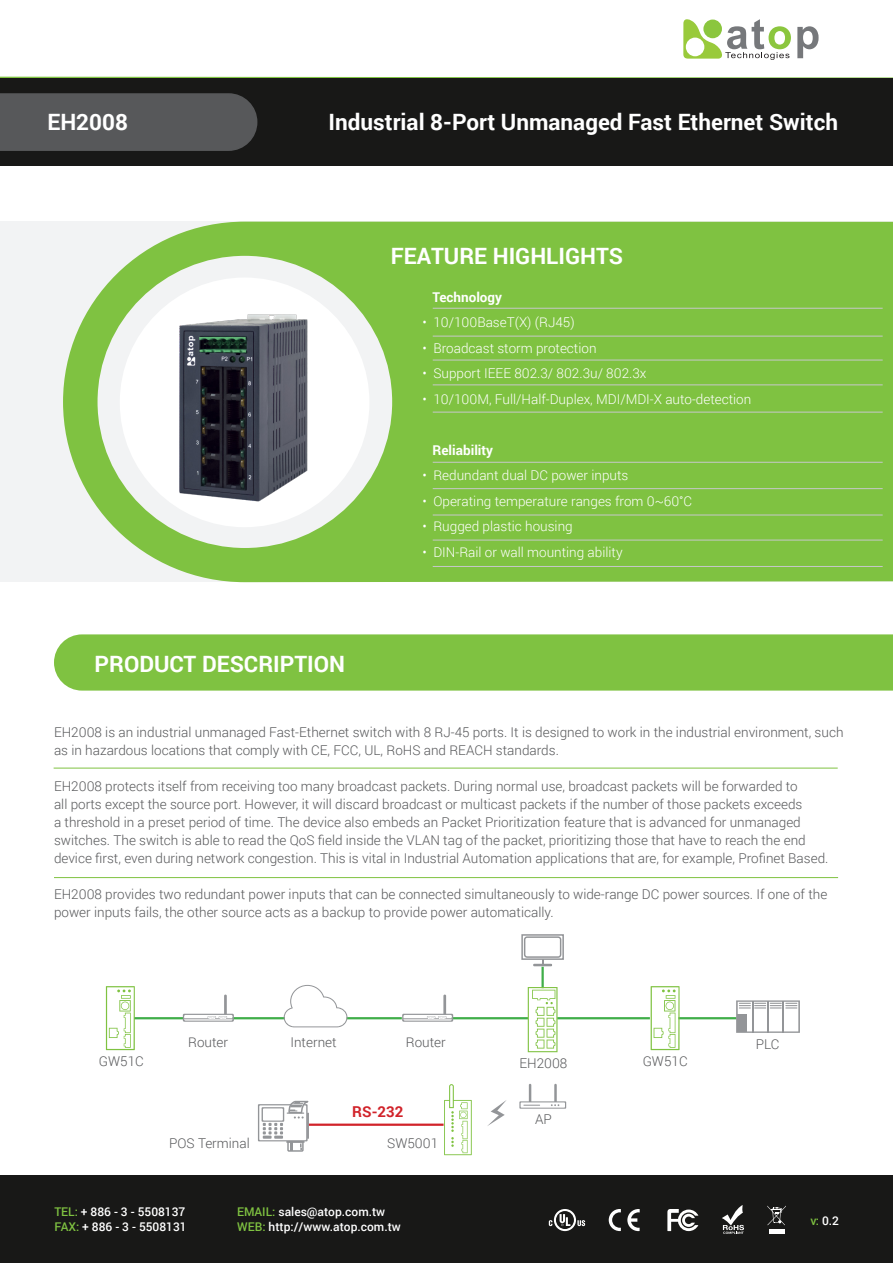
<style>
.page{position:relative;width:893px;height:1263px;background:#fff}
.page>*{position:absolute;margin:0;border:0;box-sizing:border-box;transform-origin:0 0}
.t1{font:700 22.5px "Roboto";color:#fff}
.t2{font:700 15px "Roboto";color:#d1232a}
.t3{font:300 13.5px/18px "Roboto";color:#57585a}
.t4{font:300 13.5px "Roboto";color:#fff}
.t5{font:700 13.5px "Roboto";color:#fff}
.t6{font:500 12px/15px "Roboto";color:#fff}
.s1{font-family:"Calibri";font-weight:400}
.s2{color:#7fc241}
</style>
<div class="page">
<svg style="left:0;top:76px;width:893px;height:3px"></svg>
<div style="left:0;top:1176px;width:893px;height:87px;background:#181817"></div>
<svg style="left:627px;top:1209px;width:13px;height:22px"></svg>
<svg style="left:609px;top:1209px;width:12px;height:22px"></svg>
<svg style="left:667px;top:1209px;width:31px;height:22px"></svg>
<svg style="left:722px;top:1205px;width:22px;height:29px"></svg>
<hr style="left:769px;top:1229px;width:15px;height:4px;background:#fff">
<svg style="left:767px;top:1205px;width:19px;height:20px"></svg>
<svg style="left:683px;top:19px;width:108px;height:41px"></svg>
<svg style="left:797px;top:26px;width:22px;height:32px"></svg>
<svg style="left:549px;top:1209px;width:36px;height:22px"></svg>
<div style="left:0;top:222px;width:893px;height:360px;background:#f2f3f4"></div>
<svg style="left:63px;top:222px;width:830px;height:360px;background:#88c54f"></svg>
<div style="left:0;top:79px;width:893px;height:87px;background:#181817"></div>
<hr style="left:54px;top:768px;width:784px;height:1px;background:#7fc241">
<hr style="left:54px;top:877px;width:784px;height:1px;background:#7fc241">
<div style="left:54px;top:634px;width:839px;height:57px;background:#7fc241"></div>
<hr style="left:433px;top:308px;width:450px;height:1px;background:#c7c8ca">
<hr style="left:433px;top:336px;width:450px;height:1px;background:#c7c8ca">
<hr style="left:433px;top:360px;width:450px;height:1px;background:#c7c8ca">
<hr style="left:433px;top:384px;width:450px;height:1px;background:#c7c8ca">
<hr style="left:433px;top:412px;width:450px;height:1px;background:#c7c8ca">
<hr style="left:433px;top:462px;width:450px;height:1px;background:#c7c8ca">
<hr style="left:433px;top:488px;width:450px;height:1px;background:#c7c8ca">
<hr style="left:433px;top:515px;width:450px;height:1px;background:#c7c8ca">
<hr style="left:433px;top:540px;width:450px;height:1px;background:#c7c8ca">
<hr style="left:433px;top:566px;width:450px;height:1px;background:#c7c8ca">
<div style="left:0;top:93px;width:258px;height:58px;background:#57585a"></div>
<svg style="left:519px;top:1084px;width:47px;height:25px"></svg>
<hr style="left:308px;top:1123px;width:136px;height:3px;background:#d1232a">
<hr style="left:541px;top:967px;width:3px;height:21px;background:#40ae49">
<hr style="left:678px;top:1017px;width:59px;height:2px;background:#40ae49">
<hr style="left:557px;top:1017px;width:93px;height:2px;background:#40ae49">
<hr style="left:452px;top:1017px;width:76px;height:2px;background:#40ae49">
<hr style="left:347px;top:1017px;width:55px;height:2px;background:#40ae49">
<hr style="left:233px;top:1017px;width:52px;height:2px;background:#40ae49">
<hr style="left:134px;top:1017px;width:49px;height:2px;background:#40ae49">
<svg style="left:528px;top:987px;width:29px;height:65px"></svg>
<svg style="left:106px;top:986px;width:29px;height:64px"></svg>
<svg style="left:651px;top:986px;width:28px;height:64px"></svg>
<svg style="left:736px;top:1000px;width:64px;height:33px"></svg>
<div style="left:737px;top:1014px;width:10px;height:18px;background:#939598"></div>
<svg style="left:402px;top:994px;width:51px;height:28px"></svg>
<svg style="left:183px;top:994px;width:51px;height:28px"></svg>
<svg style="left:521px;top:934px;width:43px;height:33px"></svg>
<svg style="left:284px;top:985px;width:63px;height:42px"></svg>
<svg style="left:444px;top:1084px;width:28px;height:71px"></svg>
<svg style="left:258px;top:1100px;width:51px;height:76px"></svg>
<svg style="left:487px;top:1100px;width:19px;height:26px"></svg>
<img style="left:112px;top:263px;width:264px;height:277px">
<p class="t1" style="left:47px;top:106px;width:82px">EH2008</p>
<p class="t1" style="left:329px;top:106px;width:511px">Industrial 8-Port Unmanaged Fast Ethernet Switch</p>
<p class="t1" style="left:391px;top:240px;width:234px">FEATURE HIGHLIGHTS</p>
<p class="t5" style="left:432px;top:288px;width:71px">Technology</p>
<p class="t4" style="left:422px;top:313px;width:154px">• 10/100BaseT(X) (RJ45)</p>
<p class="t4" style="left:422px;top:339px;width:176px">• Broadcast storm protection</p>
<p class="t4" style="left:422px;top:364px;width:225px">• Support IEEE 802.3/ 802.3u/ 802.3x</p>
<p class="t4" style="left:422px;top:390px;width:330px">• 10/100M, Full/Half-Duplex, MDI/MDI-X auto-detection</p>
<p class="t5" style="left:433px;top:441px;width:62px">Reliability</p>
<p class="t4" style="left:422px;top:466px;width:207px">• Redundant dual DC power inputs</p>
<p class="t4" style="left:422px;top:492px;width:271px">• Operating temperature ranges from 0~60<span class="s1">˚</span>C</p>
<p class="t4" style="left:422px;top:517px;width:152px">• Rugged plastic housing</p>
<p class="t4" style="left:422px;top:543px;width:202px">• DIN-Rail or wall mounting ability</p>
<p class="t1" style="left:94px;top:648px;width:252px">PRODUCT DESCRIPTION</p>
<p class="t3" style="left:54px;top:722px;width:791px">EH2008 is an industrial unmanaged Fast-Ethernet switch with 8 RJ-45 ports. It is designed to work in the industrial environment, such as in hazardous locations that comply with CE, FCC, UL, RoHS and REACH standards.</p>
<p class="t3" style="left:54px;top:776px;width:776px">EH2008 protects itself from receiving too many broadcast packets. During normal use, broadcast packets will be forwarded to<br>all ports except the source port. However, it will discard broadcast or multicast packets if the number of those packets exceeds<br>a threshold in a preset period of time. The device also embeds an Packet Prioritization feature that is advanced for unmanaged switches. The switch is able to read the QoS field inside the VLAN tag of the packet, prioritizing those that have to reach the end device first, even during network congestion. This is vital in Industrial Automation applications that are, for example, Profinet Based.</p>
<p class="t3" style="left:54px;top:884px;width:775px">EH2008 provides two redundant power inputs that can be connected simultaneously to wide-range DC power sources. If one of the power inputs fails, the other source acts as a backup to provide power automatically.</p>
<p class="t3" style="left:290px;top:1032px;width:48px">Internet</p>
<p class="t3" style="left:756px;top:1035px;width:25px">PLC</p>
<p class="t3" style="left:188px;top:1032px;width:41px">Router</p>
<p class="t3" style="left:406px;top:1032px;width:41px">Router</p>
<p class="t3" style="left:99px;top:1052px;width:46px">GW51C</p>
<p class="t3" style="left:519px;top:1054px;width:50px">EH2008</p>
<p class="t3" style="left:643px;top:1052px;width:46px">GW51C</p>
<p class="t3" style="left:169px;top:1133px;width:82px">POS Terminal</p>
<p class="t2" style="left:352px;top:1101px;width:53px">RS-232</p>
<p class="t3" style="left:387px;top:1133px;width:52px">SW5001</p>
<p class="t3" style="left:535px;top:1110px;width:18px">AP</p>
<p class="t6" style="left:54px;top:1204px;width:134px"><span class="s2">TEL:</span> + 886 - 3 - 5508137<br><span class="s2">FAX:</span> + 886 - 3 - 5508131</p>
<p class="t6" style="left:237px;top:1204px;width:165px"><span class="s2">EMAIL:</span> sales@atop.com.tw<br><span class="s2">WEB:</span> http://www.atop.com.tw</p>
<p class="t6" style="left:811px;top:1212px;width:30px"><span class="s2">v:</span> 0.2</p>
</div>
